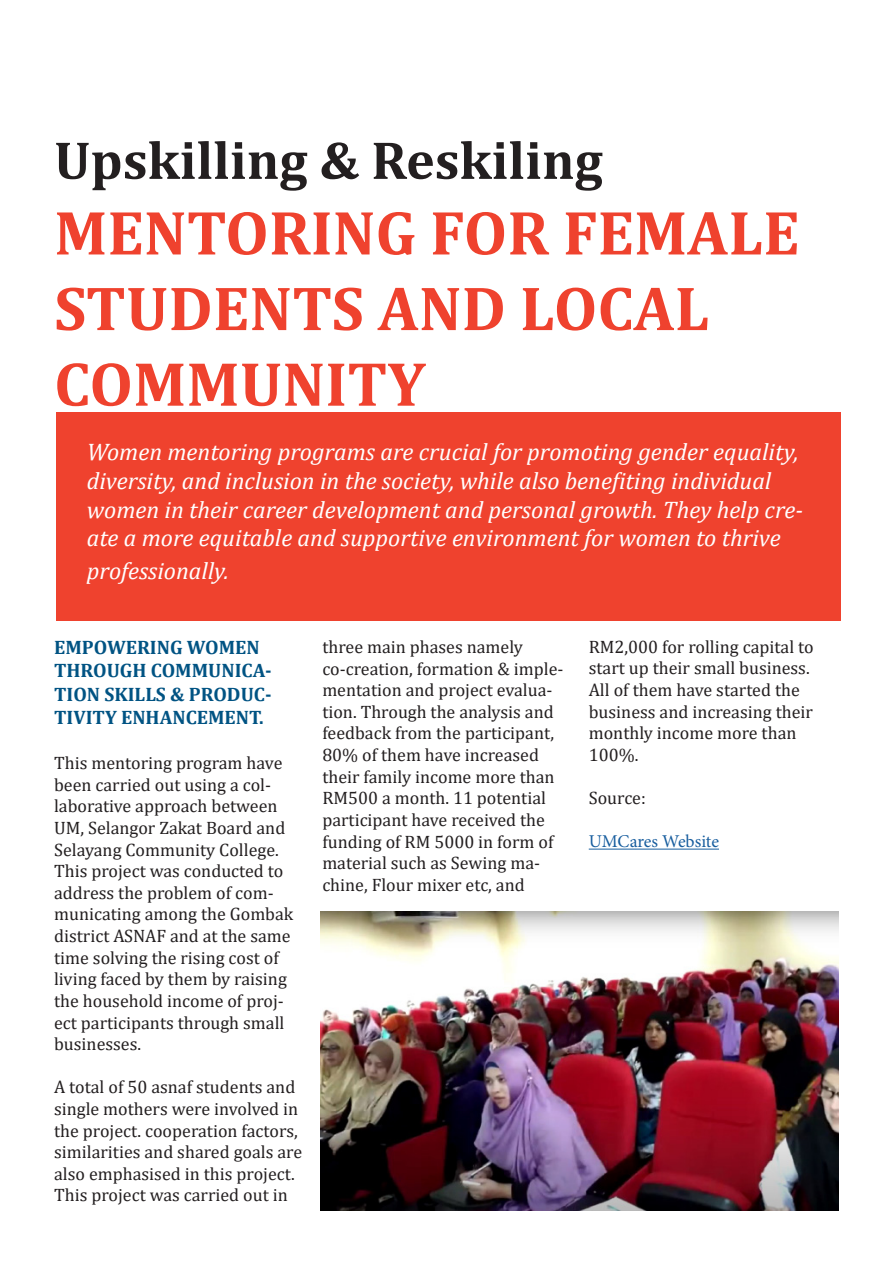
<style>
.page{position:relative;width:893px;height:1263px;background:#fff}
.page>*{position:absolute;margin:0;border:0;box-sizing:border-box;transform-origin:0 0}
.t1{font:700 63px/75.6px "Cambria";color:#ef422e}
.t2{font:700 54px "Cambria";color:#231f20}
.t3{font:italic 24px/28.8px "Cambria";color:#fff}
.t4{font:700 19.5px/23.4px "Cambria";color:#005383}
.t5{font:18px/21.6px "Cambria";color:#231f20}
.t6{font:18px "Minion Pro";letter-spacing:-.005em;color:#175d9e}
</style>
<div class="page">
<div style="left:56px;top:412px;width:785px;height:209px;background:#ef422e"></div>
<hr style="left:589px;top:849px;width:130px;height:1px;background:#175d9e">
<img style="left:321px;top:912px;width:518px;height:298px">
<p class="t2" style="left:54px;top:122px;width:550px">Upskilling &amp; Reskiling</p>
<p class="t1" style="left:54px;top:193px;width:747px">MENTORING FOR FEMALE<br>STUDENTS AND LOCAL<br>COMMUNITY</p>
<p class="t3" style="left:87px;top:436px;width:718px">Women mentoring programs are crucial for promoting gender equality, diversity, and inclusion in the society, while also benefiting individual women in their career development and personal growth. They help cre&shy;ate a more equitable and supportive environment for women to thrive</p>
<p class="t3" style="left:87px;top:555px;width:144px">professionally.</p>
<p class="t4" style="left:54px;top:635px;width:219px">EMPOWERING WOMEN<br>THROUGH COMMUNICA-<br>TION SKILLS &amp; PRODUC-<br>TIVITY ENHANCEMENT.</p>
<p class="t5" style="left:54px;top:752px;width:241px">This mentoring program have been carried out using a col&shy;laborative approach between<br>UM, Selangor Zakat Board and<br>Selayang Community College.<br>This project was conducted to address the problem of com&shy;municating among the Gombak district ASNAF and at the same time solving the rising cost of living faced by them by raising the household income of proj&shy;ect participants through small businesses.</p>
<p class="t5" style="left:54px;top:1076px;width:250px">A total of 50 asnaf students and single mothers were involved in the project. cooperation factors, similarities and shared goals are also emphasised in this project.<br>This project was carried out in</p>
<p class="t5" style="left:322px;top:636px;width:243px">three main phases namely co-creation, formation &amp; imple&shy;mentation and project evalua&shy;tion. Through the analysis and feedback from the participant,<br>80% of them have increased their family income more than<br>RM500 a month. 11 potential participant have received the funding of RM 5000 in form of material such as Sewing ma&shy;chine, Flour mixer etc, and</p>
<p class="t5" style="left:589px;top:636px;width:226px">RM2,000 for rolling capital to start up their small business.<br>All of them have started the business and increasing their monthly income more than<br>100%.</p>
<p class="t5" style="left:589px;top:787px;width:59px">Source:</p>
<p class="t6" style="left:589px;top:829px;width:132px">UMCares Website</p>
</div>
